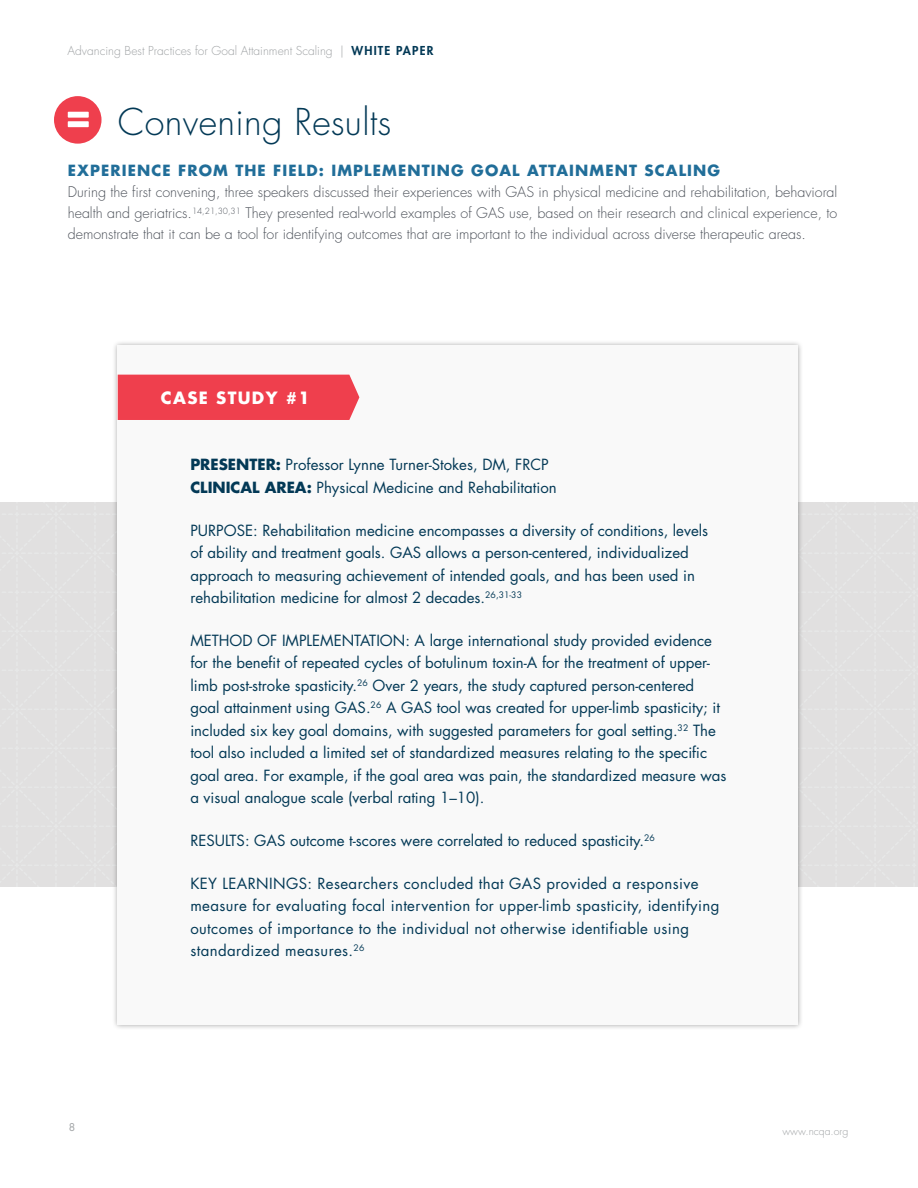
<style>
.page{position:relative;width:918px;height:1188px;background:#fff}
.page>*{position:absolute;margin:0;border:0;box-sizing:border-box;transform-origin:0 0}
.t1{font:300 36px "Futura Std";letter-spacing:.01em;color:#033956}
.t2{font:700 16.5px "Futura Std";letter-spacing:.08em;color:#fff}
.t3{font:15px/22.5px "Futura Std";color:#033956}
.t4{font:15px/22.5px "Futura Std";letter-spacing:.025em;color:#033956}
.t5{font:700 15px "Futura Std";letter-spacing:.075em;color:#216e99}
.t6{font:300 14.25px/21px "Futura Std";color:#4d525a;text-align:justify}
.t7{font:300 12px "Futura Std";color:#a0a3a5}
.t8{font:300 10.5px "Futura Std";color:#a0a3a5}
.t9{font:10.5px "Futura Std";color:#a0a3a5}
.s1{font-weight:800;color:#033956}
.s2{font-weight:700}
</style>
<div class="page">
<div style="left:54px;top:96px;width:48px;height:48px;background:#ef3f4d;border-radius:50%"></div>
<svg style="left:68px;top:112px;width:21px;height:15px"></svg>
<div style="left:0;top:502px;width:918px;height:385px;background:#e1e0e0"></div>
<div style="left:112px;top:340px;width:692px;height:690px;background:#000;opacity:.35"></div>
<div style="left:118px;top:345px;width:680px;height:680px;background:#f9f9f9"></div>
<div style="left:118px;top:375px;width:241px;height:45px;background:#ef3f4d"></div>
<p class="t7" style="left:68px;top:43px;width:367px">Advancing Best Practices for Goal Attainment Scaling | <span class="s1">WHITE PAPER</span></p>
<p class="t1" style="left:118px;top:100px;width:275px">Convening Results</p>
<p class="t5" style="left:68px;top:161px;width:654px">EXPERIENCE FROM THE FIELD: IMPLEMENTING GOAL ATTAINMENT SCALING</p>
<p class="t6" style="left:68px;top:182px;width:771px">During the first convening, three speakers discussed their experiences with GAS in physical medicine and rehabilitation, behavioral health and geriatrics.<sup>14,21,30,31</sup> They presented real-world examples of GAS use, based on their research and clinical experience, to demonstrate that it can be a tool for identifying outcomes that are important to the individual across diverse therapeutic areas.</p>
<p class="t2" style="left:161px;top:387px;width:150px">CASE STUDY #1</p>
<p class="t9" style="left:69px;top:1121px;width:8px">8</p>
<p class="t3" style="left:190px;top:454px;width:368px"><span class="s2">PRESENTER:</span> Professor Lynne Turner-Stokes, DM, FRCP<br><span class="s2">CLINICAL AREA:</span> Physical Medicine and Rehabilitation</p>
<p class="t3" style="left:190px;top:519px;width:519px">PURPOSE: Rehabilitation medicine encompasses a diversity of conditions, levels of ability and treatment goals. GAS allows a person-centered, individualized approach to measuring achievement of intended goals, and has been used in rehabilitation medicine for almost 2 decades.<sup>26,31-33</sup></p>
<p class="t3" style="left:190px;top:629px;width:538px">METHOD OF IMPLEMENTATION: A large international study provided evidence for the benefit of repeated cycles of botulinum toxin-A for the treatment of upper&shy;limb post-stroke spasticity.<sup>26</sup> Over 2 years, the study captured person-centered goal attainment using GAS.<sup>26</sup> A GAS tool was created for upper-limb spasticity; it included six key goal domains, with suggested parameters for goal setting.<sup>32</sup> The tool also included a limited set of standardized measures relating to the specific goal area. For example, if the goal area was pain, the standardized measure was a visual analogue scale (verbal rating 1–10).</p>
<p class="t3" style="left:190px;top:830px;width:466px">RESULTS: GAS outcome t-scores were correlated to reduced spasticity.<sup>26</sup></p>
<p class="t4" style="left:190px;top:872px;width:531px">KEY LEARNINGS: Researchers concluded that GAS provided a responsive measure for evaluating focal intervention for upper-limb spasticity, identifying outcomes of importance to the individual not otherwise identifiable using standardized measures.<sup>26</sup></p>
<p class="t8" style="left:782px;top:1124px;width:68px">www.ncqa.org</p>
</div>
